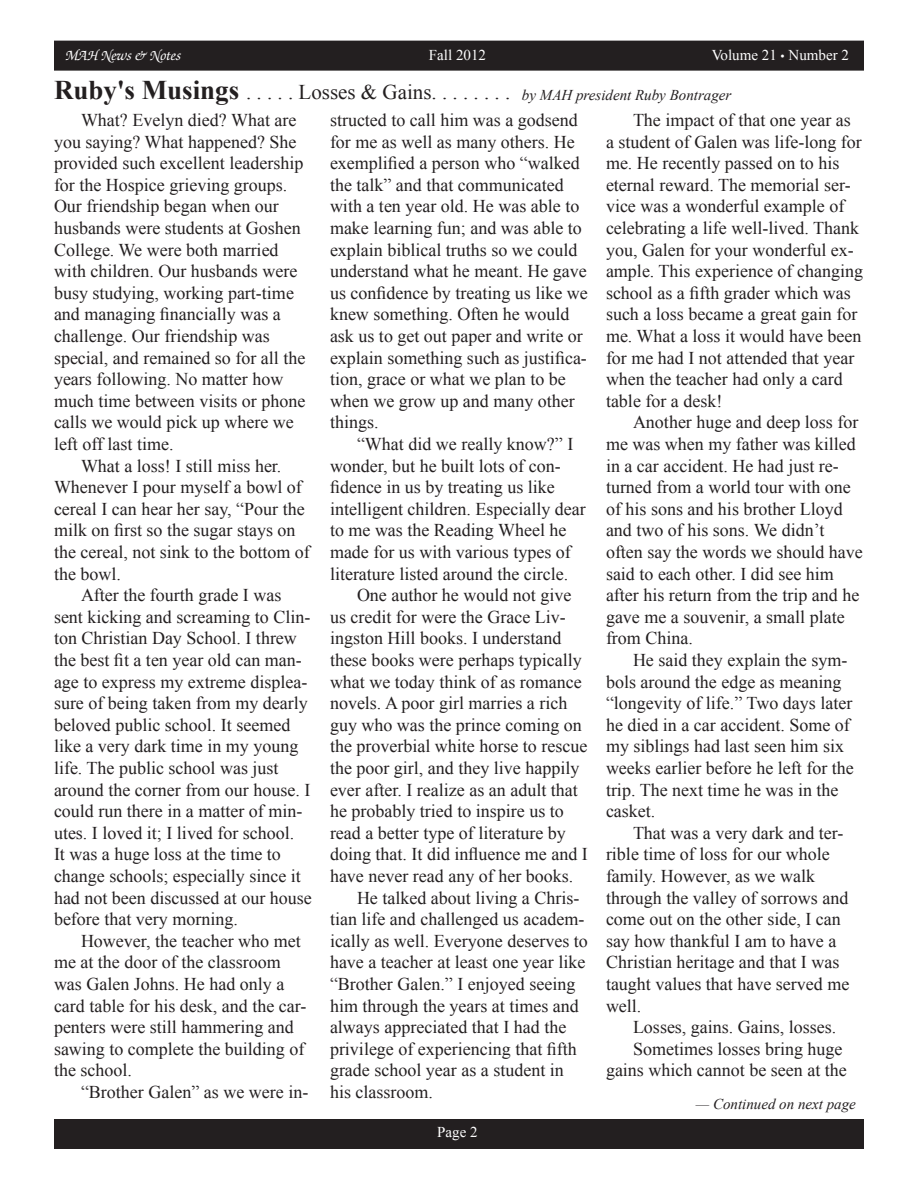
<style>
.page{position:relative;width:918px;height:1188px;background:#fff}
.page>*{position:absolute;margin:0;border:0;box-sizing:border-box;transform-origin:0 0}
.News_Head{font:21px "Times New Roman";color:#231f20}
.News_Body{font:18px/21.6px "Times New Roman";color:#231f20}
.By_Line{font:15px "Times New Roman";color:#fff}
.By_Line-2{font:italic 15px "Times New Roman";color:#231f20}
.News_Body-2{font:italic 15px "Times New Roman";color:#231f20}
.t1{font:italic 15px "Zurich Calligraphic";color:#fff}
.s1{font-size:12px}
.s2{font-weight:700;font-size:27px}
</style>
<div class="page">
<div style="left:54px;top:41px;width:810px;height:30px;background:#231f20"></div>
<div style="left:54px;top:1119px;width:810px;height:30px;background:#231f20"></div>
<p class="t1" style="left:66px;top:47px;width:117px">MAH News &amp; Notes</p>
<p class="By_Line" style="left:429px;top:45px;width:59px">Fall 2012</p>
<p class="By_Line" style="left:712px;top:45px;width:139px">Volume 21 <span class="s1">•</span> Number 2</p>
<p class="News_Head" style="left:54px;top:78px;width:458px"><span class="s2">Ruby's Musings</span> . . . . . Losses &amp; Gains. . . . . . . .</p>
<p class="News_Body" style="left:54px;top:109px;width:253px;text-indent:27px">What? Evelyn died? What are you saying? What happened? She provided such excellent leadership for the Hospice grieving groups.<br>Our friendship began when our husbands were students at Goshen<br>College. We were both married with children. Our husbands were busy studying, working part-time and managing financially was a challenge. Our friendship was special, and remained so for all the years following. No matter how much time between visits or phone calls we would pick up where we left off last time.</p>
<p class="News_Body" style="left:54px;top:455px;width:257px;text-indent:27px">What a loss! I still miss her.<br>Whenever I pour myself a bowl of cereal I can hear her say, “Pour the milk on first so the sugar stays on the cereal, not sink to the bottom of the bowl.</p>
<p class="News_Body" style="left:54px;top:584px;width:259px;text-indent:27px">After the fourth grade I was sent kicking and screaming to Clin&shy;ton Christian Day School. I threw the best fit a ten year old can man&shy;age to express my extreme displea&shy;sure of being taken from my dearly beloved public school. It seemed like a very dark time in my young life. The public school was just around the corner from our house. I could run there in a matter of min&shy;utes. I loved it; I lived for school.<br>It was a huge loss at the time to change schools; especially since it had not been discussed at our house before that very morning.</p>
<p class="News_Body" style="left:54px;top:930px;width:254px;text-indent:27px">However, the teacher who met me at the door of the classroom was Galen Johns. He had only a card table for his desk, and the car&shy;penters were still hammering and sawing to complete the building of the school.</p>
<p class="News_Body" style="left:81px;top:1081px;width:229px">“Brother Galen” as we were in-</p>
<p class="By_Line-2" style="left:522px;top:85px;width:211px">by MAH president Ruby Bontrager</p>
<p class="News_Body" style="left:330px;top:109px;width:259px">structed to call him was a godsend for me as well as many others. He exemplified a person who “walked the talk” and that communicated with a ten year old. He was able to make learning fun; and was able to explain biblical truths so we could understand what he meant. He gave us confidence by treating us like we knew something. Often he would ask us to get out paper and write or explain something such as justifica&shy;tion, grace or what we plan to be when we grow up and many other things.</p>
<p class="News_Body" style="left:330px;top:433px;width:257px;text-indent:27px">“What did we really know?” I wonder, but he built lots of con&shy;fidence in us by treating us like intelligent children. Especially dear to me was the Reading Wheel he made for us with various types of literature listed around the circle.</p>
<p class="News_Body" style="left:330px;top:584px;width:259px;text-indent:27px">One author he would not give us credit for were the Grace Liv&shy;ingston Hill books. I understand these books were perhaps typically what we today think of as romance novels. A poor girl marries a rich guy who was the prince coming on the proverbial white horse to rescue the poor girl, and they live happily ever after. I realize as an adult that he probably tried to inspire us to read a better type of literature by doing that. It did influence me and I have never read any of her books.</p>
<p class="News_Body" style="left:330px;top:887px;width:259px;text-indent:27px">He talked about living a Chris&shy;tian life and challenged us academ&shy;ically as well. Everyone deserves to have a teacher at least one year like “Brother Galen.” I enjoyed seeing him through the years at times and always appreciated that I had the privilege of experiencing that fifth grade school year as a student in his classroom.</p>
<p class="News_Body" style="left:606px;top:109px;width:259px;text-indent:27px">The impact of that one year as a student of Galen was life-long for me. He recently passed on to his eternal reward. The memorial ser&shy;vice was a wonderful example of celebrating a life well-lived. Thank you, Galen for your wonderful ex&shy;ample. This experience of changing school as a fifth grader which was such a loss became a great gain for me. What a loss it would have been for me had I not attended that year when the teacher had only a card table for a desk!</p>
<p class="News_Body" style="left:606px;top:411px;width:258px;text-indent:27px">Another huge and deep loss for me was when my father was killed in a car accident. He had just re&shy;turned from a world tour with one of his sons and his brother Lloyd and two of his sons. We didn’t often say the words we should have said to each other. I did see him after his return from the trip and he gave me a souvenir, a small plate from China.</p>
<p class="News_Body" style="left:606px;top:649px;width:249px;text-indent:27px">He said they explain the sym&shy;bols around the edge as meaning “longevity of life.” Two days later he died in a car accident. Some of my siblings had last seen him six weeks earlier before he left for the trip. The next time he was in the casket.</p>
<p class="News_Body" style="left:606px;top:822px;width:245px;text-indent:27px">That was a very dark and ter&shy;rible time of loss for our whole family. However, as we walk through the valley of sorrows and come out on the other side, I can say how thankful I am to have a<br>Christian heritage and that I was taught values that have served me well.</p>
<p class="News_Body" style="left:633px;top:1016px;width:205px">Losses, gains. Gains, losses.</p>
<p class="News_Body" style="left:606px;top:1038px;width:242px;text-align:right">Sometimes losses bring huge gains which cannot be seen at the</p>
<p class="News_Body-2" style="left:696px;top:1094px;width:161px">— Continued on next page</p>
<p class="By_Line" style="left:437px;top:1122px;width:42px">Page 2</p>
</div>
